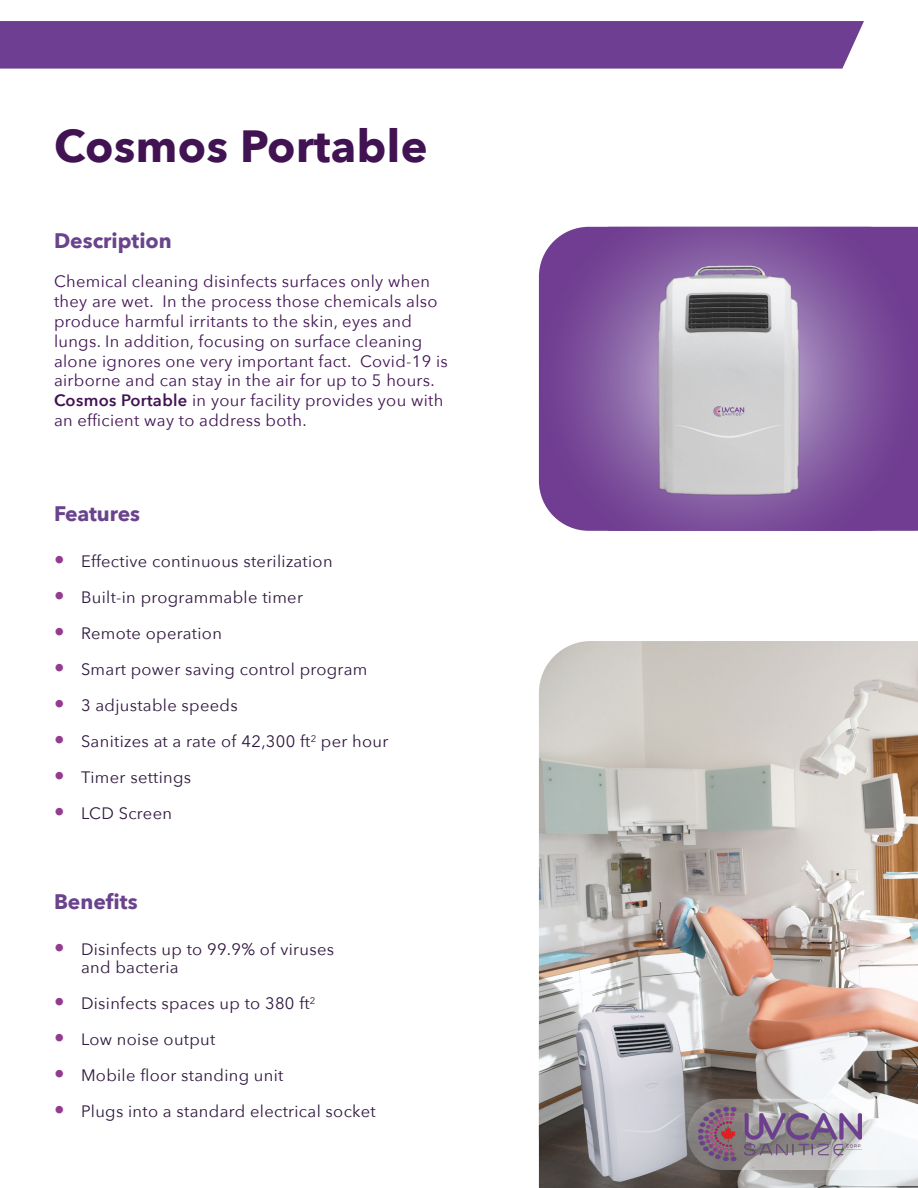
<style>
.page{position:relative;width:918px;height:1188px;background:#fff}
.page>*{position:absolute;margin:0;border:0;box-sizing:border-box;transform-origin:0 0}
.t1{font:700 45px "Avenir Next";letter-spacing:.01em;color:#411353}
.t2{font:700 21px "Avenir Next";color:#69438c}
.t3{font:16.5px/18px "Avenir Next";letter-spacing:.02em;color:#2f183e}
.t4{font:16.5px/19.8px "Avenir Next";letter-spacing:.02em;color:#411353}
.s1{font-weight:600}
.s2{font-size:21px;color:#933c8f}
</style>
<div class="page">
<img style="left:539px;top:641px;width:379px;height:547px">
<svg style="left:539px;top:227px;width:379px;height:304px;background:#7d519c"></svg>
<div style="left:0;top:21px;width:864px;height:48px;background:#6d3e91"></div>
<svg style="left:687px;top:1099px;width:231px;height:71px"></svg>
<div style="left:684px;top:1099px;width:179px;height:69px;background:#727172;opacity:.5"></div>
<img style="left:698px;top:1107px;width:163px;height:54px">
<img style="left:652px;top:262px;width:156px;height:233px">
<p class="t1" style="left:54px;top:107px;width:375px">Cosmos Portable</p>
<p class="t2" style="left:54px;top:222px;width:119px">Description</p>
<p class="t4" style="left:54px;top:271px;width:395px">Chemical cleaning disinfects surfaces only when they are wet. In the process those chemicals also produce harmful irritants to the skin, eyes and lungs. In addition, focusing on surface cleaning alone ignores one very important fact. Covid-19 is airborne and can stay in the air for up to 5 hours.<br><span class="s1">Cosmos Portable</span> in your facility provides you with an efficient way to address both.</p>
<p class="t2" style="left:54px;top:495px;width:88px">Features</p>
<p class="t3" style="left:54px;top:552px;width:280px"><span class="s2">•</span> Effective continuous sterilization</p>
<p class="t3" style="left:54px;top:588px;width:250px"><span class="s2">•</span> Built-in programmable timer</p>
<p class="t3" style="left:54px;top:624px;width:169px"><span class="s2">•</span> Remote operation</p>
<p class="t3" style="left:54px;top:660px;width:315px"><span class="s2">•</span> Smart power saving control program</p>
<p class="t3" style="left:54px;top:696px;width:185px"><span class="s2">•</span> 3 adjustable speeds</p>
<p class="t3" style="left:54px;top:732px;width:336px"><span class="s2">•</span> Sanitizes at a rate of 42,300 ft<sup>2</sup> per hour</p>
<p class="t3" style="left:54px;top:768px;width:139px"><span class="s2">•</span> Timer settings</p>
<p class="t3" style="left:54px;top:804px;width:120px"><span class="s2">•</span> LCD Screen</p>
<p class="t2" style="left:54px;top:883px;width:85px">Benefits</p>
<p class="t3" style="left:81px;top:940px;width:255px;text-indent:-27px"><span class="s2">•</span> Disinfects up to 99.9% of viruses and bacteria</p>
<p class="t3" style="left:54px;top:994px;width:263px"><span class="s2">•</span> Disinfects spaces up to 380 ft<sup>2</sup></p>
<p class="t3" style="left:54px;top:1030px;width:163px"><span class="s2">•</span> Low noise output</p>
<p class="t3" style="left:54px;top:1066px;width:231px"><span class="s2">•</span> Mobile floor standing unit</p>
<p class="t3" style="left:54px;top:1102px;width:323px"><span class="s2">•</span> Plugs into a standard electrical socket</p>
</div>
